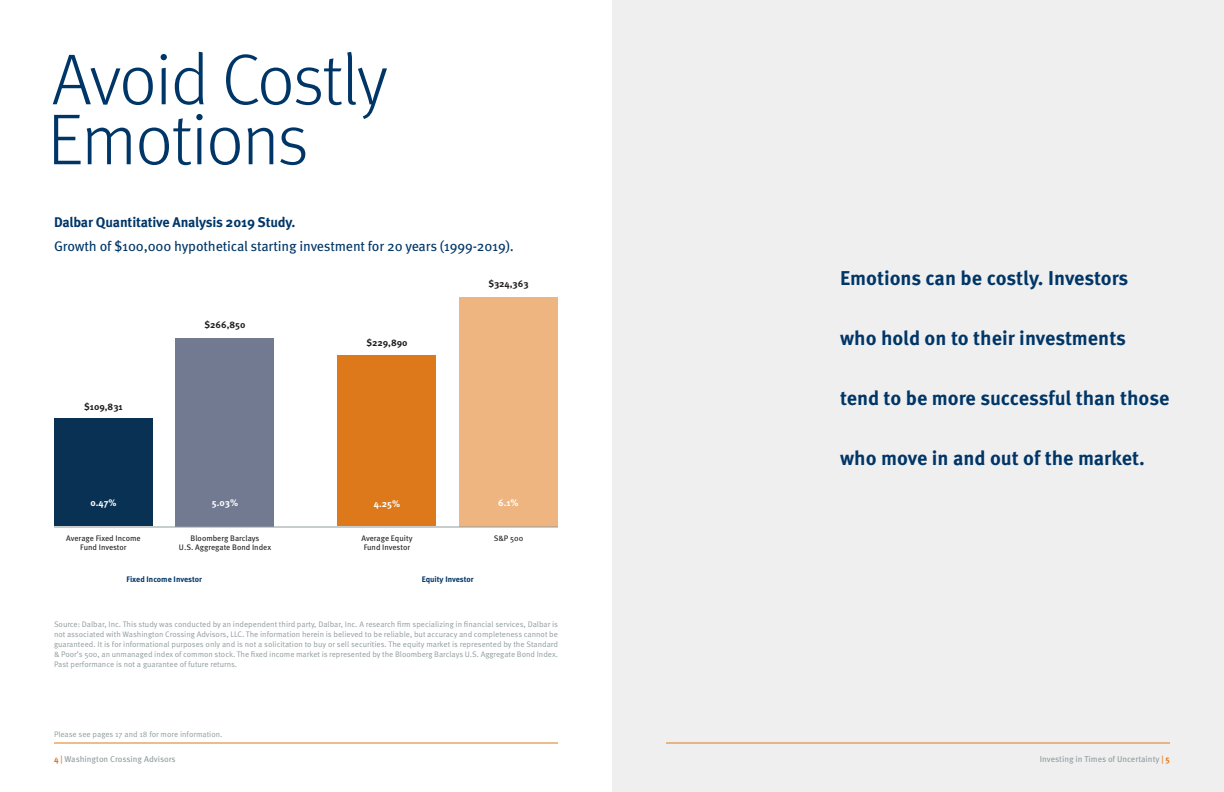
<style>
.page{position:relative;width:1224px;height:792px;background:#fff}
.page>*{position:absolute;margin:0;border:0;box-sizing:border-box;transform-origin:0 0}
.t1{font:300 72px "Meta OT";letter-spacing:-.02em;color:#003667}
.t2{font:700 20px "Meta OT";color:#003667}
.t3{font:14px "Meta OT";letter-spacing:-.01em;color:#003667}
.t4{font:700 14px "Meta OT";letter-spacing:-.01em;color:#003667}
.t5{font:700 9.5px "Meta OT";color:#231f20}
.t6{font:700 9.5px "Meta OT";color:#fff}
.t7{font:8.5px "Meta OT";color:#909c9d}
.t8{font:8px/10px "Meta OT Norm";color:#909c9d;text-align:justify}
.t9{font:8px "Meta OT";letter-spacing:-.005em;color:#231f20}
.t10{font:700 8px "Meta OT";color:#003667}
.s1{font-weight:700;color:#de791b}
.s2{color:#de791b}
</style>
<div class="page">
<hr style="left:54px;top:743px;width:504px;height:1px;background:#de791b">
<div style="left:612px;top:0;width:612px;height:792px;background:#f0eff0"></div>
<div style="left:459px;top:298px;width:99px;height:230px;background:#efb580"></div>
<div style="left:176px;top:338px;width:98px;height:189px;background:#727a92"></div>
<div style="left:54px;top:418px;width:99px;height:108px;background:#093153"></div>
<div style="left:338px;top:356px;width:98px;height:170px;background:#de791b"></div>
<hr style="left:54px;top:526px;width:504px;height:2px;background:#909c9d">
<hr style="left:666px;top:743px;width:504px;height:1px;background:#de791b">
<p class="t1" style="left:52px;top:37px;width:337px">Avoid Costly</p>
<p class="t1" style="left:48px;top:97px;width:262px">Emotions</p>
<p class="t4" style="left:54px;top:213px;width:243px">Dalbar Quantitative Analysis 2019 Study.</p>
<p class="t3" style="left:54px;top:237px;width:461px">Growth of $100,000 hypothetical starting investment for 20 years (1999-2019).</p>
<p class="t5" style="left:488px;top:278px;width:42px">$324,363</p>
<p class="t5" style="left:205px;top:318px;width:42px">$266,850</p>
<p class="t5" style="left:366px;top:336px;width:43px">$229,890</p>
<p class="t5" style="left:84px;top:400px;width:40px">$109,831</p>
<p class="t6" style="left:91px;top:497px;width:27px">0.47%</p>
<p class="t6" style="left:212px;top:497px;width:28px">5.03%</p>
<p class="t6" style="left:374px;top:497px;width:28px">4.25%</p>
<p class="t6" style="left:498px;top:496px;width:22px">6.1%</p>
<p class="t9" style="left:66px;top:534px;width:76px">Average Fixed Income</p>
<p class="t9" style="left:80px;top:543px;width:48px">Fund Investor</p>
<p class="t9" style="left:191px;top:534px;width:70px">Bloomberg Barclays</p>
<p class="t9" style="left:179px;top:543px;width:94px">U.S. Aggregate Bond Index</p>
<p class="t9" style="left:362px;top:534px;width:53px">Average Equity</p>
<p class="t9" style="left:494px;top:534px;width:31px">S&amp;P 500</p>
<p class="t9" style="left:364px;top:543px;width:48px">Fund Investor</p>
<p class="t10" style="left:127px;top:574px;width:77px">Fixed Income Investor</p>
<p class="t10" style="left:422px;top:574px;width:53px">Equity Investor</p>
<p class="t8" style="left:54px;top:619px;width:506px">Source: Dalbar, Inc. This study was conducted by an independent third party, Dalbar, Inc. A research firm specializing in financial services, Dalbar is not associated with Washington Crossing Advisors, LLC. The information herein is believed to be reliable, but accuracy and completeness cannot be guaranteed. It is for informational purposes only and is not a solicitation to buy or sell securities. The equity market is represented by the Standard &amp; Poor’s 500, an unmanaged index of common stock. The fixed income market is represented by the Bloomberg Barclays U.S. Aggregate Bond Index.<br>Past performance is not a guarantee of future returns.</p>
<p class="t8" style="left:54px;top:729px;width:170px">Please see pages 17 and 18 for more information.</p>
<p class="t7" style="left:54px;top:754px;width:123px"><span class="s1">4</span> <span class="s2">|</span> Washington Crossing Advisors</p>
<p class="t2" style="left:840px;top:266px;width:290px">Emotions can be costly. Investors</p>
<p class="t2" style="left:840px;top:326px;width:288px">who hold on to their investments</p>
<p class="t2" style="left:840px;top:386px;width:331px">tend to be more successful than those</p>
<p class="t2" style="left:840px;top:446px;width:306px">who move in and out of the market.</p>
<p class="t7" style="left:1040px;top:754px;width:132px">Investing in Times of Uncertainty <span class="s2">|</span> <span class="s1">5</span></p>
</div>
